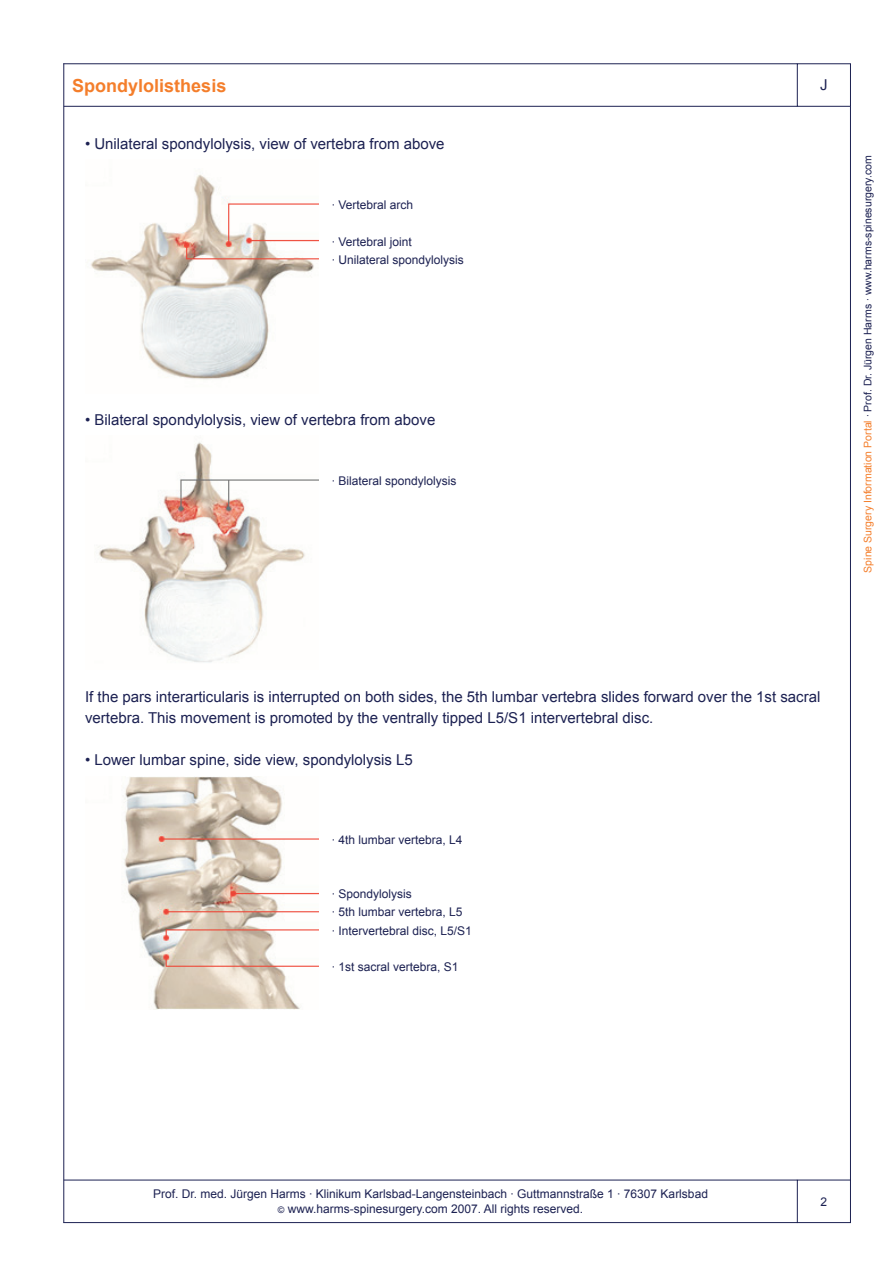
<style>
.page{position:relative;width:893px;height:1263px;background:#fff}
.page>*{position:absolute;margin:0;border:0;box-sizing:border-box;transform-origin:0 0}
.t1{font:700 18px "Arial";color:#f47e2b}
.t2{font:15px/21.3px "Arial";color:#1c2152}
.t3{font:12px/18.1px "Arial";color:#1c2152}
.t4{font:10.5px "Arial";color:#1c2152}
.s1{color:#f47e2b}
.s2{font-size:9px}
</style>
<div class="page">
<img style="left:90px;top:174px;width:229px;height:206px">
<img style="left:98px;top:442px;width:221px;height:221px">
<img style="left:124px;top:777px;width:195px;height:233px">
<hr style="left:64px;top:106px;width:733px;height:1px;background:#1c2152">
<hr style="left:64px;top:63px;width:733px;height:1px;background:#1c2152">
<hr style="left:850px;top:107px;width:1px;height:1073px;background:#1c2152">
<svg style="left:796px;top:63px;width:55px;height:44px"></svg>
<hr style="left:64px;top:1222px;width:733px;height:1px;background:#1c2152">
<hr style="left:64px;top:1180px;width:733px;height:1px;background:#1c2152">
<hr style="left:63px;top:64px;width:1px;height:1158px;background:#1c2152">
<div style="left:797px;top:1180px;width:54px;height:43px;border:1px solid #1c2152"></div>
<h1 class="t1" style="left:72px;top:73px;width:156px">Spondylolisthesis</h1>
<p class="t2" style="left:820px;top:75px;width:9px">J</p>
<p class="t2" style="left:85px;top:133px;width:361px">• Unilateral spondylolysis, view of vertebra from above</p>
<p class="t3" style="left:332px;top:196px;width:83px">· Vertebral arch</p>
<p class="t3" style="left:332px;top:233px;width:134px">· Vertebral joint<br>· Unilateral spondylolysis</p>
<p class="t2" style="left:85px;top:409px;width:352px">• Bilateral spondylolysis, view of vertebra from above</p>
<p class="t3" style="left:332px;top:472px;width:126px">· Bilateral spondylolysis</p>
<p class="t4" style="left:861px;top:573px;width:419px;rotate:-90deg"><span class="s1">Spine Surgery Information Portal</span> · Prof. Dr. Jürgen Harms · www.harms-spinesurgery.com</p>
<p class="t2" style="left:85px;top:686px;width:737px">If the pars interarticularis is interrupted on both sides, the 5th lumbar vertebra slides forward over the 1st sacral vertebra. This movement is promoted by the ventrally tipped L5/S1 intervertebral disc.</p>
<p class="t2" style="left:85px;top:750px;width:329px">• Lower lumbar spine, side view, spondylolysis L5</p>
<p class="t3" style="left:332px;top:831px;width:132px">· 4th lumbar vertebra, L4</p>
<p class="t3" style="left:332px;top:885px;width:142px">· Spondylolysis<br>· 5th lumbar vertebra, L5<br>· Intervertebral disc, L5/S1</p>
<p class="t3" style="left:332px;top:958px;width:128px">· 1st sacral vertebra, S1</p>
<p class="t3" style="left:153px;top:1187px;width:556px;line-height:14.4px;text-align:center">Prof. Dr. med. Jürgen Harms · Klinikum Karlsbad-Langensteinbach · Guttmannstraße 1 · 76307 Karlsbad <span class="s2">©</span> www.harms-spinesurgery.com 2007. All rights reserved.</p>
</div>
